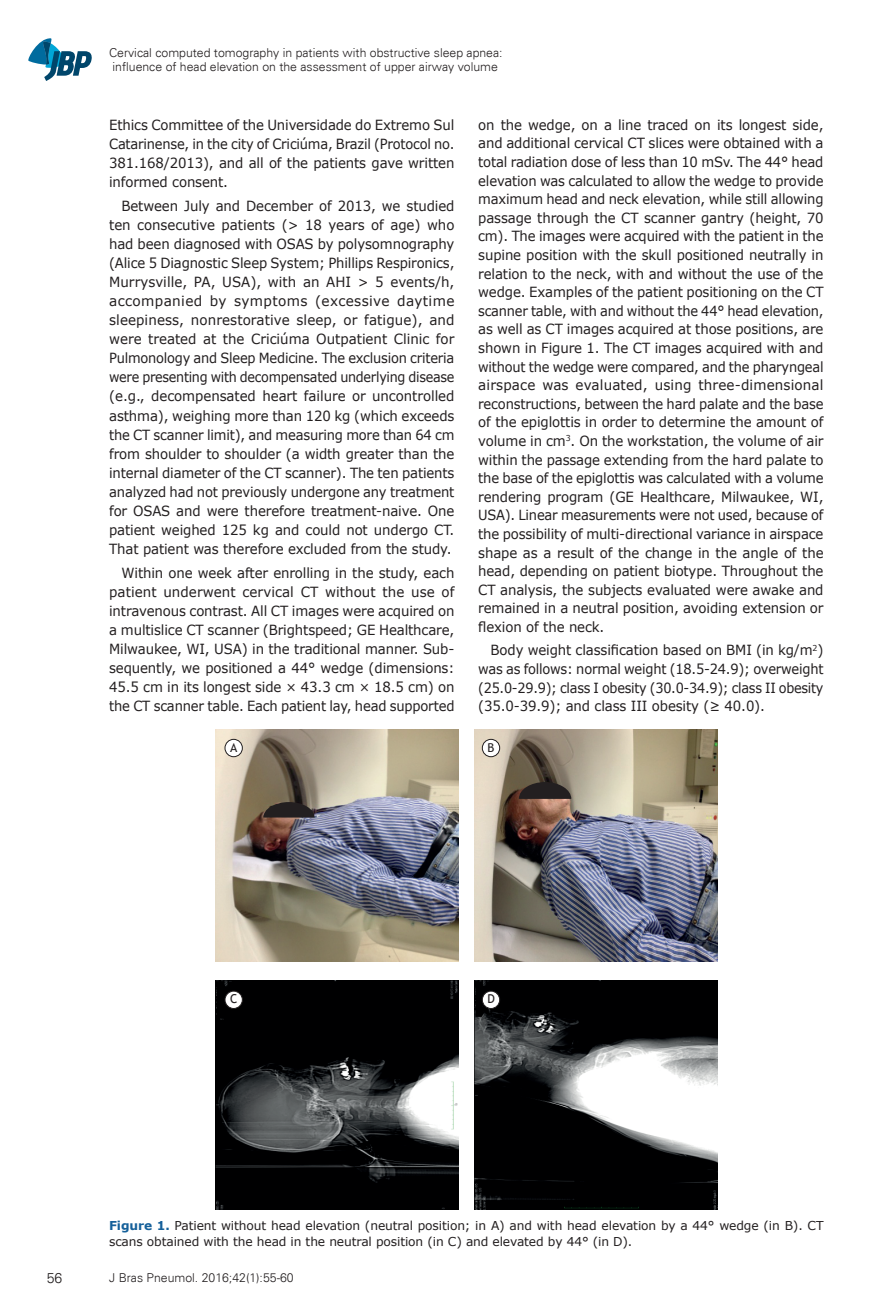
<style>
.page{position:relative;width:893px;height:1315px;background:#fff}
.page>*{position:absolute;margin:0;border:0;box-sizing:border-box;transform-origin:0 0}
.Corpo_EN{font:14px/18.6px "Verdana";letter-spacing:-.01em;color:#231f20;text-align:justify;scale:.95 1}
.t1{font:300 14px "Univers";color:#231f20}
.Legendas{font:12.25px/15.8px "Verdana";letter-spacing:-.01em;color:#231f20}
.rodapé{font:300 12.25px "Univers";color:#231f20}
.t2{font:12.25px "Trebuchet MS";color:#231f20}
.s1{font-weight:700;color:#15609a}
</style>
<div class="page">
<svg style="left:28px;top:38px;width:64px;height:43px"></svg>
<img style="left:474px;top:980px;width:243px;height:229px">
<img style="left:215px;top:980px;width:244px;height:229px">
<img style="left:215px;top:730px;width:244px;height:231px">
<img style="left:474px;top:729px;width:243px;height:232px">
<div style="left:225px;top:739px;width:17px;height:17px;background:#fff;border-radius:50%"></div>
<div style="left:225px;top:739px;width:18px;height:18px;border:1px solid #231f20;border-radius:50%"></div>
<div style="left:482px;top:739px;width:18px;height:17px;background:#fff;border-radius:50%"></div>
<div style="left:482px;top:739px;width:18px;height:18px;border:1px solid #231f20;border-radius:50%"></div>
<div style="left:225px;top:991px;width:17px;height:17px;background:#fff;border-radius:50%"></div>
<div style="left:225px;top:990px;width:18px;height:19px;border:1px solid #231f20;border-radius:50%"></div>
<div style="left:482px;top:991px;width:18px;height:17px;background:#fff;border-radius:50%"></div>
<div style="left:482px;top:990px;width:18px;height:19px;border:1px solid #231f20;border-radius:50%"></div>
<svg style="left:263px;top:802px;width:52px;height:15px"></svg>
<svg style="left:519px;top:782px;width:52px;height:17px"></svg>
<p class="rodapé" style="left:109px;top:45px;width:395px">Cervical computed tomography in patients with obstructive sleep apnea:</p>
<p class="rodapé" style="left:113px;top:60px;width:387px">influence of head elevation on the assessment of upper airway volume</p>
<p class="Corpo_EN" style="left:109px;top:115px;width:365px;line-height:19.1px">Ethics Committee of the Universidade do Extremo Sul Catarinense, in the city of Criciúma, Brazil (Protocol no.<br>381.168/2013), and all of the patients gave written informed consent.</p>
<p class="Corpo_EN" style="left:109px;top:196px;width:365px;line-height:19.1px;text-indent:12px">Between July and December of 2013, we studied ten consecutive patients (&gt; 18 years of age) who had been diagnosed with OSAS by polysomnography (Alice 5 Diagnostic Sleep System; Phillips Respironics, Murrysville, PA, USA), with an AHI &gt; 5 events/h, accompanied by symptoms (excessive daytime sleepiness, nonrestorative sleep, or fatigue), and were treated at the Criciúma Outpatient Clinic for Pulmonology and Sleep Medicine. The exclusion criteria were presenting with decompensated underlying disease (e.g., decompensated heart failure or uncontrolled asthma), weighing more than 120 kg (which exceeds the CT scanner limit), and measuring more than 64 cm from shoulder to shoulder (a width greater than the internal diameter of the CT scanner). The ten patients analyzed had not previously undergone any treatment for OSAS and were therefore treatment-naive. One patient weighed 125 kg and could not undergo CT.<br>That patient was therefore excluded from the study.</p>
<p class="Corpo_EN" style="left:109px;top:563px;width:365px;line-height:19.1px;text-indent:12px">Within one week after enrolling in the study, each patient underwent cervical CT without the use of intravenous contrast. All CT images were acquired on a multislice CT scanner (Brightspeed; GE Healthcare, Milwaukee, WI, USA) in the traditional manner. Sub&shy;sequently, we positioned a 44° wedge (dimensions:<br>45.5 cm in its longest side × 43.3 cm × 18.5 cm) on the CT scanner table. Each patient lay, head supported</p>
<p class="Corpo_EN" style="left:478px;top:115px;width:365px">on the wedge, on a line traced on its longest side, and additional cervical CT slices were obtained with a total radiation dose of less than 10 mSv. The 44° head elevation was calculated to allow the wedge to provide maximum head and neck elevation, while still allowing passage through the CT scanner gantry (height, 70 cm). The images were acquired with the patient in the supine position with the skull positioned neutrally in relation to the neck, with and without the use of the wedge. Examples of the patient positioning on the CT scanner table, with and without the 44° head elevation, as well as CT images acquired at those positions, are shown in Figure 1. The CT images acquired with and without the wedge were compared, and the pharyngeal airspace was evaluated, using three-dimensional reconstructions, between the hard palate and the base of the epiglottis in order to determine the amount of volume in cm<sup>3</sup>. On the workstation, the volume of air within the passage extending from the hard palate to the base of the epiglottis was calculated with a volume rendering program (GE Healthcare, Milwaukee, WI, USA). Linear measurements were not used, because of the possibility of multi-directional variance in airspace shape as a result of the change in the angle of the head, depending on patient biotype. Throughout the CT analysis, the subjects evaluated were awake and remained in a neutral position, avoiding extension or flexion of the neck.</p>
<p class="Corpo_EN" style="left:478px;top:641px;width:365px;text-indent:12px">Body weight classification based on BMI (in kg/m<sup>2</sup>) was as follows: normal weight (18.5-24.9); overweight (25.0-29.9); class I obesity (30.0-34.9); class II obesity (35.0-39.9); and class III obesity (≥ 40.0).</p>
<p class="t2" style="left:230px;top:740px;width:9px">A</p>
<p class="t2" style="left:487px;top:740px;width:8px">B</p>
<p class="t2" style="left:230px;top:992px;width:9px">C</p>
<p class="t2" style="left:487px;top:992px;width:9px">D</p>
<p class="Legendas" style="left:109px;top:1217px;width:716px"><span class="s1">Figure 1.</span> Patient without head elevation (neutral position; in A) and with head elevation by a 44° wedge (in B). CT scans obtained with the head in the neutral position (in C) and elevated by 44° (in D).</p>
<p class="t1" style="left:47px;top:1269px;width:17px">56</p>
<p class="rodapé" style="left:109px;top:1270px;width:186px">J Bras Pneumol. 2016;42(1):55-60</p>
</div>
